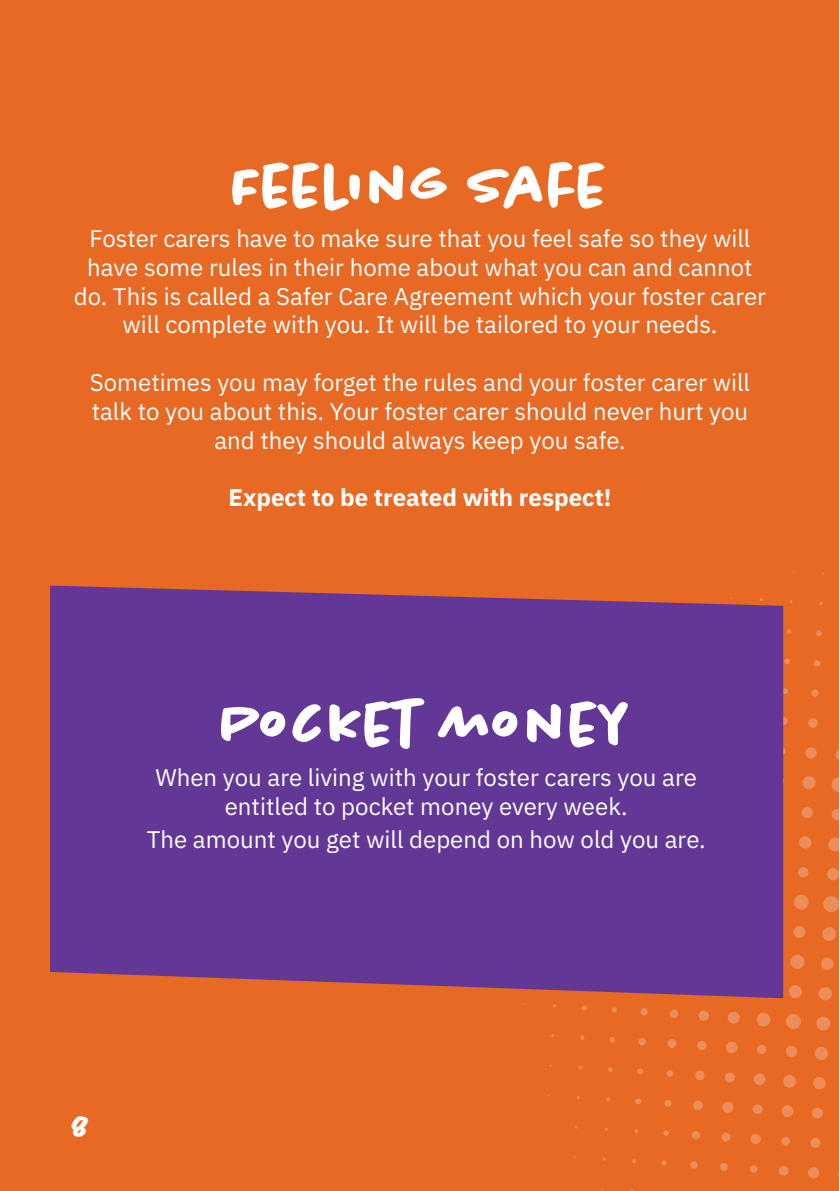
<style>
.page{position:relative;width:840px;height:1191px;background:#fff}
.page>*{position:absolute;margin:0;border:0;box-sizing:border-box;transform-origin:0 0}
.t1{font:700 60px "Chantal";color:#fff}
.t2{font:700 32px "Chantal";color:#fff}
.t3{font:24px/28.8px "IBM Plex Sans";color:#fff;text-align:center}
.t4{font:700 24px "IBM Plex Sans";color:#fff}
</style>
<div class="page">
<div style="left:0;top:0;width:838px;height:1191px;background:#e86924"></div>
<svg style="left:787px;top:629px;width:3px;height:5px"></svg>
<svg style="left:816px;top:630px;width:5px;height:6px"></svg>
<svg style="left:783px;top:658px;width:6px;height:6px"></svg>
<svg style="left:813px;top:660px;width:6px;height:6px"></svg>
<svg style="left:782px;top:688px;width:5px;height:6px"></svg>
<svg style="left:810px;top:689px;width:8px;height:8px"></svg>
<svg style="left:778px;top:716px;width:9px;height:9px"></svg>
<svg style="left:807px;top:718px;width:10px;height:10px"></svg>
<svg style="left:776px;top:746px;width:9px;height:9px"></svg>
<svg style="left:804px;top:747px;width:12px;height:11px"></svg>
<svg style="left:835px;top:749px;width:4px;height:11px"></svg>
<div style="left:773px;top:776px;width:10px;height:9px;background:#633796;border-radius:50%"></div>
<svg style="left:801px;top:776px;width:14px;height:13px"></svg>
<svg style="left:831px;top:777px;width:8px;height:15px"></svg>
<div style="left:801px;top:807px;width:11px;height:11px;background:#ed8e5a;border-radius:50%"></div>
<svg style="left:831px;top:809px;width:8px;height:11px"></svg>
<svg style="left:798px;top:836px;width:13px;height:13px"></svg>
<svg style="left:828px;top:837px;width:11px;height:14px"></svg>
<svg style="left:797px;top:867px;width:11px;height:10px"></svg>
<svg style="left:826px;top:868px;width:13px;height:12px"></svg>
<svg style="left:793px;top:894px;width:15px;height:15px"></svg>
<svg style="left:822px;top:896px;width:16px;height:16px"></svg>
<svg style="left:792px;top:926px;width:13px;height:12px"></svg>
<svg style="left:821px;top:926px;width:14px;height:15px"></svg>
<svg style="left:789px;top:954px;width:15px;height:15px"></svg>
<svg style="left:820px;top:957px;width:13px;height:13px"></svg>
<svg style="left:788px;top:985px;width:13px;height:13px"></svg>
<svg style="left:817px;top:986px;width:14px;height:14px"></svg>
<svg style="left:581px;top:1005px;width:5px;height:5px"></svg>
<svg style="left:611px;top:1007px;width:5px;height:5px"></svg>
<div style="left:640px;top:1008px;width:7px;height:7px;background:#ed8e5a;border-radius:50%"></div>
<svg style="left:669px;top:1009px;width:9px;height:9px"></svg>
<div style="left:698px;top:1010px;width:10px;height:11px;background:#ed8e5a;border-radius:50%"></div>
<svg style="left:727px;top:1011px;width:12px;height:12px"></svg>
<svg style="left:756px;top:1012px;width:14px;height:14px"></svg>
<svg style="left:785px;top:1013px;width:15px;height:16px"></svg>
<svg style="left:815px;top:1016px;width:15px;height:14px"></svg>
<svg style="left:580px;top:1035px;width:4px;height:5px"></svg>
<svg style="left:609px;top:1037px;width:5px;height:5px"></svg>
<svg style="left:638px;top:1037px;width:7px;height:8px"></svg>
<div style="left:667px;top:1039px;width:9px;height:9px;background:#ed8e5a;border-radius:50%"></div>
<svg style="left:696px;top:1040px;width:10px;height:10px"></svg>
<svg style="left:725px;top:1041px;width:12px;height:12px"></svg>
<svg style="left:756px;top:1044px;width:10px;height:10px"></svg>
<svg style="left:785px;top:1045px;width:11px;height:12px"></svg>
<svg style="left:814px;top:1046px;width:13px;height:14px"></svg>
<svg style="left:608px;top:1067px;width:4px;height:4px"></svg>
<svg style="left:636px;top:1068px;width:7px;height:6px"></svg>
<div style="left:666px;top:1070px;width:7px;height:6px;background:#ed8e5a;border-radius:50%"></div>
<svg style="left:694px;top:1070px;width:10px;height:10px"></svg>
<svg style="left:724px;top:1072px;width:10px;height:10px"></svg>
<svg style="left:753px;top:1073px;width:12px;height:12px"></svg>
<svg style="left:782px;top:1074px;width:13px;height:13px"></svg>
<svg style="left:812px;top:1076px;width:13px;height:13px"></svg>
<svg style="left:606px;top:1097px;width:4px;height:4px"></svg>
<svg style="left:635px;top:1098px;width:5px;height:6px"></svg>
<svg style="left:664px;top:1099px;width:7px;height:7px"></svg>
<svg style="left:692px;top:1100px;width:10px;height:10px"></svg>
<svg style="left:721px;top:1101px;width:12px;height:12px"></svg>
<svg style="left:752px;top:1104px;width:10px;height:10px"></svg>
<svg style="left:781px;top:1105px;width:12px;height:12px"></svg>
<svg style="left:811px;top:1107px;width:11px;height:11px"></svg>
<svg style="left:634px;top:1129px;width:4px;height:4px"></svg>
<svg style="left:663px;top:1130px;width:5px;height:6px"></svg>
<svg style="left:691px;top:1130px;width:8px;height:9px"></svg>
<svg style="left:721px;top:1132px;width:9px;height:9px"></svg>
<div style="left:750px;top:1133px;width:10px;height:11px;background:#ed8e5a;border-radius:50%"></div>
<svg style="left:780px;top:1136px;width:9px;height:9px"></svg>
<svg style="left:809px;top:1137px;width:11px;height:11px"></svg>
<svg style="left:838px;top:1138px;width:1px;height:13px"></svg>
<svg style="left:632px;top:1159px;width:4px;height:4px"></svg>
<svg style="left:661px;top:1160px;width:5px;height:5px"></svg>
<div style="left:690px;top:1161px;width:7px;height:7px;background:#ed8e5a;border-radius:50%"></div>
<svg style="left:719px;top:1162px;width:8px;height:9px"></svg>
<svg style="left:749px;top:1165px;width:8px;height:7px"></svg>
<svg style="left:778px;top:1165px;width:10px;height:11px"></svg>
<svg style="left:807px;top:1167px;width:11px;height:11px"></svg>
<div style="left:50px;top:585px;width:732px;height:413px;background:#633796"></div>
<p class="t1" style="left:232px;top:149px;width:377px">FEELING SAFE</p>
<p class="t3" style="left:74px;top:222px;width:693px">Foster carers have to make sure that you feel safe so they will have some rules in their home about what you can and cannot do. This is called a Safer Care Agreement which your foster carer will complete with you. It will be tailored to your needs.</p>
<p class="t3" style="left:90px;top:366px;width:661px">Sometimes you may forget the rules and your foster carer will talk to you about this. Your foster carer should never hurt you and they should always keep you safe.</p>
<p class="t4" style="left:228px;top:478px;width:384px">Expect to be treated with respect!</p>
<p class="t1" style="left:221px;top:687px;width:411px">POCKET MONEY</p>
<p class="t3" style="left:155px;top:761px;width:543px">When you are living with your foster carers you are entitled to pocket money every week.</p>
<p class="t3" style="left:147px;top:823px;width:560px">The amount you get will depend on how old you are.</p>
<p class="t2" style="left:72px;top:1107px;width:21px">8</p>
</div>
